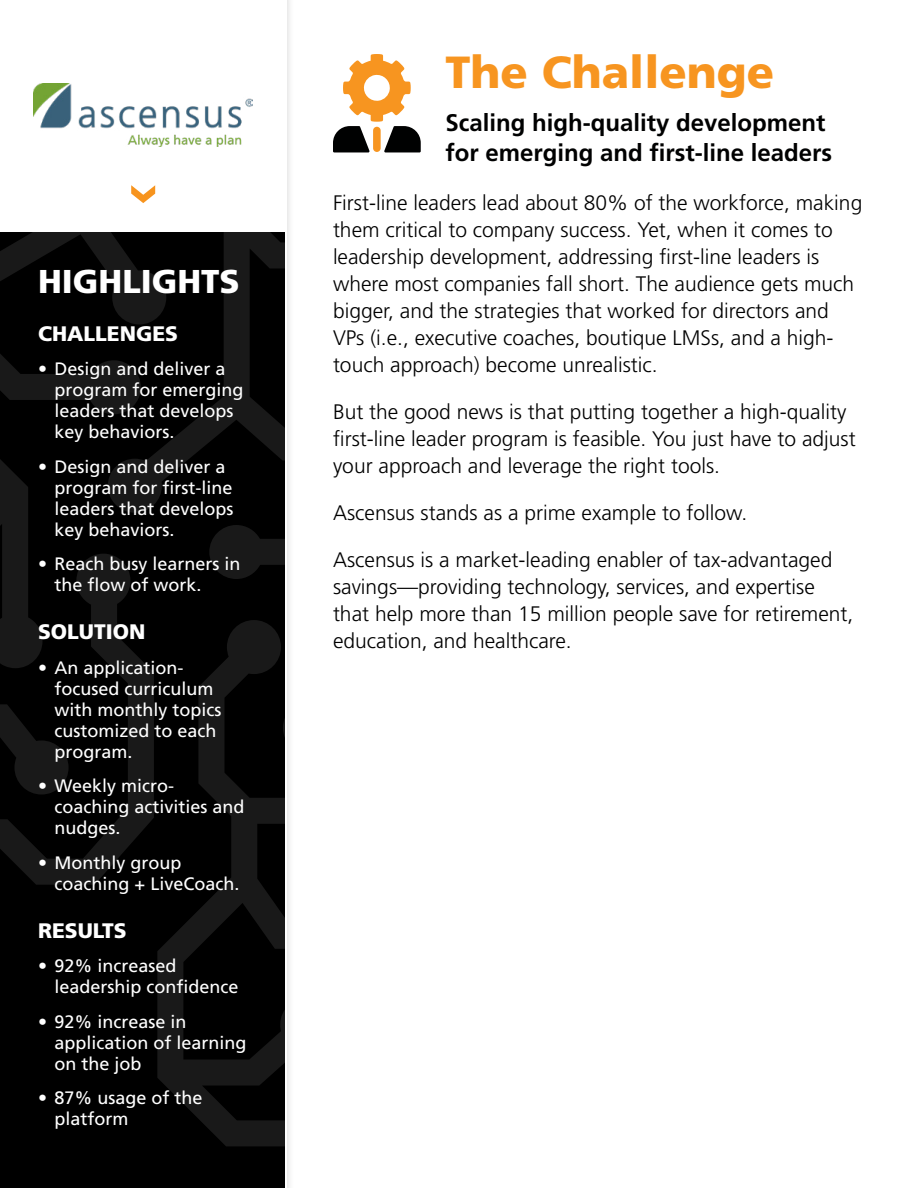
<style>
.page{position:relative;width:918px;height:1188px;background:#fff}
.page>*{position:absolute;margin:0;border:0;box-sizing:border-box;transform-origin:0 0}
.t1{font:900 45px "Frutiger LT Std";color:#f79520}
.t2{font:900 33px "Frutiger LT Std";color:#fff}
.t3{font:700 24px/30px "Frutiger LT Std";color:#000101}
.t4{font:300 21px/27px "Frutiger LT Std";color:#000}
.t5{font:900 21px "Frutiger LT Std";color:#fff}
.t6{font:18px/21px "Frutiger LT Std";color:#fff}
</style>
<div class="page">
<div style="left:0;top:0;width:295px;height:1188px;background:#f9f9f9"></div>
<div style="left:0;top:0;width:286px;height:1188px;background:#fff"></div>
<svg style="left:0;top:233px;width:284px;height:955px;background:#060606"></svg>
<svg style="left:131px;top:185px;width:24px;height:18px"></svg>
<svg style="left:333px;top:54px;width:88px;height:98px"></svg>
<img style="left:33px;top:83px;width:220px;height:64px">
<h2 class="t2" style="left:38px;top:261px;width:203px">HIGHLIGHTS</h2>
<p class="t5" style="left:38px;top:321px;width:142px">CHALLENGES</p>
<p class="t6" style="left:55px;top:359px;width:191px;text-indent:-17px">• Design and deliver a program for emerging leaders that develops key behaviors.</p>
<p class="t6" style="left:55px;top:456px;width:181px;text-indent:-17px">• Design and deliver a program for first-line leaders that develops key behaviors.</p>
<p class="t6" style="left:55px;top:554px;width:188px;text-indent:-17px">• Reach busy learners in the flow of work.</p>
<p class="t5" style="left:38px;top:619px;width:109px">SOLUTION</p>
<p class="t6" style="left:55px;top:657px;width:169px;text-indent:-17px">• An application&shy;focused curriculum with monthly topics customized to each program.</p>
<p class="t6" style="left:55px;top:776px;width:192px;text-indent:-17px">• Weekly micro&shy;coaching activities and nudges.</p>
<p class="t6" style="left:55px;top:852px;width:186px;text-indent:-17px">• Monthly group coaching + LiveCoach.</p>
<p class="t5" style="left:38px;top:918px;width:90px">RESULTS</p>
<p class="t6" style="left:55px;top:956px;width:186px;text-indent:-17px">• 92% increased leadership confidence</p>
<p class="t6" style="left:55px;top:1011px;width:194px;text-indent:-17px">• 92% increase in application of learning on the job</p>
<p class="t6" style="left:55px;top:1088px;width:150px;text-indent:-17px">• 87% usage of the platform</p>
<h1 class="t1" style="left:446px;top:45px;width:330px">The Challenge</h1>
<p class="t3" style="left:446px;top:108px;width:388px">Scaling high-quality development for emerging and first-line leaders</p>
<p class="t4" style="left:333px;top:189px;width:531px">First-line leaders lead about 80% of the workforce, making them critical to company success. Yet, when it comes to leadership development, addressing first-line leaders is where most companies fall short. The audience gets much bigger, and the strategies that worked for directors and VPs (i.e., executive coaches, boutique LMSs, and a high&shy;touch approach) become unrealistic.</p>
<p class="t4" style="left:333px;top:398px;width:524px">But the good news is that putting together a high-quality first-line leader program is feasible. You just have to adjust your approach and leverage the right tools.</p>
<p class="t4" style="left:333px;top:500px;width:416px">Ascensus stands as a prime example to follow.</p>
<p class="t4" style="left:333px;top:547px;width:522px">Ascensus is a market-leading enabler of tax-advantaged savings—providing technology, services, and expertise that help more than 15 million people save for retirement, education, and healthcare.</p>
</div>
